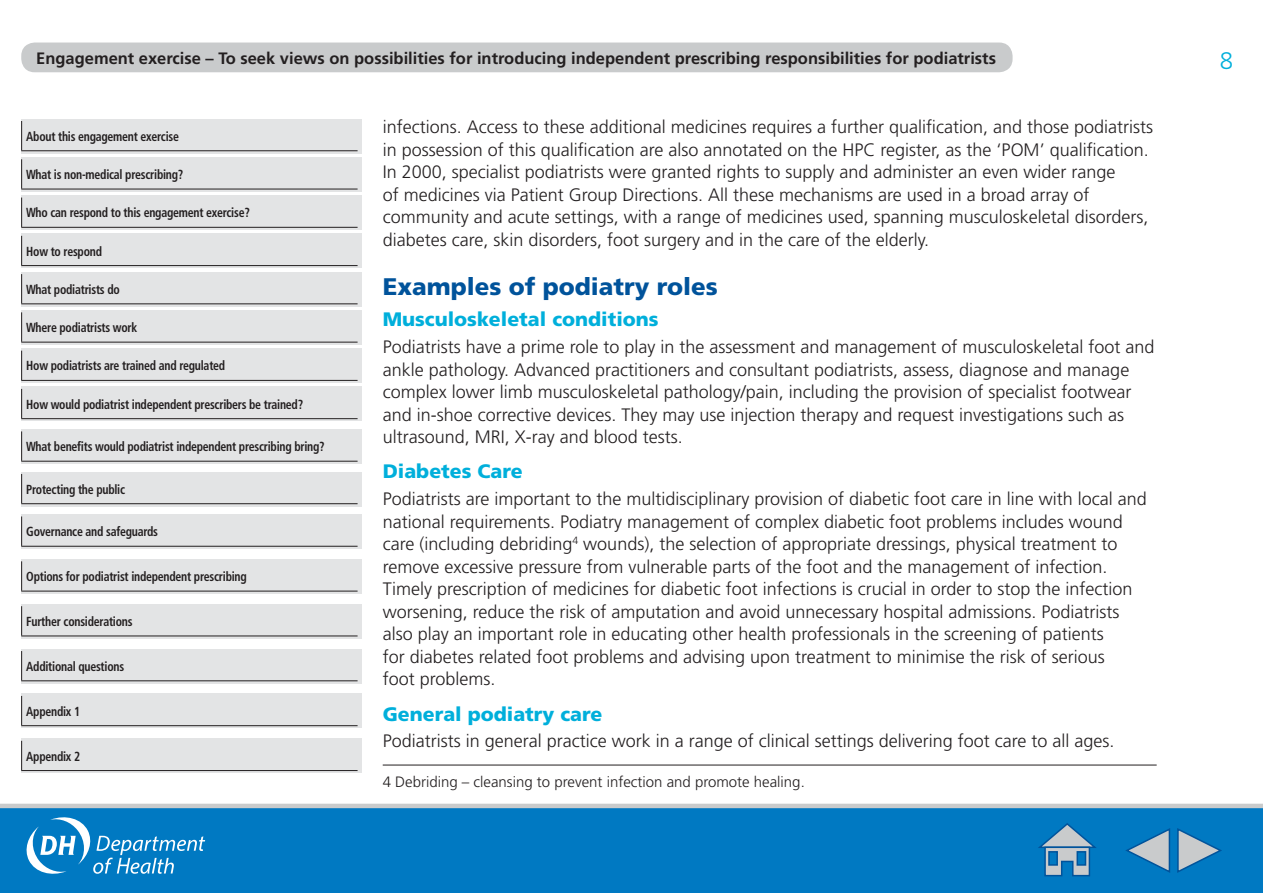
<style>
.page{position:relative;width:1263px;height:893px;background:#fff}
.page>*{position:absolute;margin:0;border:0;box-sizing:border-box;transform-origin:0 0}
.t1{font:900 24px "Frutiger";color:#00539b}
.t2{font:300 24px "Frutiger";color:#00afdb}
.t3{font:900 19.5px "Frutiger";color:#00afdb}
.t4{font:300 18px/22.5px "Frutiger";color:#231f20}
.t5{font:700 16.5px "Frutiger";color:#231f20}
.t6{font:300 15px "Frutiger";color:#231f20}
.t7{font:700 condensed 13.2px "Frutiger";letter-spacing:-.02em;color:#231f20;scale:.9 1}
</style>
<div class="page">
<div style="left:21px;top:43px;width:991px;height:29px;background:#c9cbcc;border-radius:13px"></div>
<div style="left:21px;top:119px;width:340px;height:34px;background:#e3e4e5"></div>
<svg style="left:21px;top:121px;width:1px;height:29px"></svg>
<hr style="left:21px;top:150px;width:337px;height:1px;background:#231f20">
<div style="left:21px;top:157px;width:340px;height:34px;background:#e3e4e5"></div>
<hr style="left:21px;top:159px;width:1px;height:30px;background:#231f20">
<hr style="left:21px;top:189px;width:337px;height:1px;background:#231f20">
<div style="left:21px;top:196px;width:340px;height:34px;background:#e3e4e5"></div>
<svg style="left:21px;top:198px;width:1px;height:29px"></svg>
<hr style="left:21px;top:227px;width:337px;height:1px;background:#231f20">
<div style="left:21px;top:234px;width:340px;height:34px;background:#e3e4e5"></div>
<svg style="left:21px;top:236px;width:1px;height:29px"></svg>
<hr style="left:21px;top:265px;width:337px;height:1px;background:#231f20">
<div style="left:21px;top:272px;width:340px;height:34px;background:#e3e4e5"></div>
<svg style="left:21px;top:274px;width:1px;height:29px"></svg>
<hr style="left:21px;top:303px;width:337px;height:1px;background:#231f20">
<div style="left:21px;top:310px;width:340px;height:34px;background:#e3e4e5"></div>
<hr style="left:21px;top:312px;width:1px;height:30px;background:#231f20">
<hr style="left:21px;top:342px;width:337px;height:1px;background:#231f20">
<div style="left:21px;top:349px;width:340px;height:34px;background:#e3e4e5"></div>
<svg style="left:21px;top:351px;width:1px;height:29px"></svg>
<hr style="left:21px;top:380px;width:337px;height:1px;background:#231f20">
<div style="left:21px;top:387px;width:340px;height:34px;background:#e3e4e5"></div>
<svg style="left:21px;top:389px;width:1px;height:29px"></svg>
<hr style="left:21px;top:418px;width:337px;height:1px;background:#231f20">
<div style="left:21px;top:429px;width:340px;height:34px;background:#e3e4e5"></div>
<hr style="left:21px;top:431px;width:1px;height:30px;background:#231f20">
<hr style="left:21px;top:461px;width:337px;height:1px;background:#231f20">
<div style="left:21px;top:472px;width:340px;height:34px;background:#e3e4e5"></div>
<svg style="left:21px;top:474px;width:1px;height:29px"></svg>
<hr style="left:21px;top:503px;width:337px;height:1px;background:#231f20">
<div style="left:21px;top:514px;width:340px;height:35px;background:#e3e4e5"></div>
<hr style="left:21px;top:516px;width:1px;height:30px;background:#231f20">
<hr style="left:21px;top:546px;width:337px;height:1px;background:#231f20">
<div style="left:21px;top:559px;width:340px;height:34px;background:#e3e4e5"></div>
<hr style="left:21px;top:561px;width:1px;height:30px;background:#231f20">
<hr style="left:21px;top:591px;width:337px;height:1px;background:#231f20">
<div style="left:21px;top:604px;width:340px;height:34px;background:#e3e4e5"></div>
<hr style="left:21px;top:606px;width:1px;height:30px;background:#231f20">
<hr style="left:21px;top:636px;width:337px;height:1px;background:#231f20">
<div style="left:21px;top:649px;width:340px;height:34px;background:#e3e4e5"></div>
<svg style="left:21px;top:651px;width:1px;height:29px"></svg>
<hr style="left:21px;top:680px;width:337px;height:1px;background:#231f20">
<div style="left:21px;top:694px;width:340px;height:34px;background:#e3e4e5"></div>
<svg style="left:21px;top:696px;width:1px;height:29px"></svg>
<hr style="left:21px;top:725px;width:337px;height:1px;background:#231f20">
<div style="left:21px;top:739px;width:340px;height:34px;background:#e3e4e5"></div>
<svg style="left:21px;top:741px;width:1px;height:29px"></svg>
<hr style="left:21px;top:770px;width:337px;height:1px;background:#231f20">
<div style="left:0;top:804px;width:1263px;height:89px;background:#0079c2"></div>
<svg style="left:27px;top:817px;width:178px;height:57px"></svg>
<svg style="left:1125px;top:827px;width:97px;height:47px"></svg>
<svg style="left:1036px;top:822px;width:63px;height:55px"></svg>
<hr style="left:383px;top:765px;width:774px;height:1px;background:#231f20">
<p class="t5" style="left:36px;top:49px;width:961px">Engagement exercise – To seek views on possibilities for introducing independent prescribing responsibilities for podiatrists</p>
<p class="t7" style="left:26px;top:128px;width:171px">About this engagement exercise</p>
<p class="t7" style="left:26px;top:167px;width:176px">What is non-medical prescribing?</p>
<p class="t7" style="left:26px;top:205px;width:250px">Who can respond to this engagement exercise?</p>
<p class="t7" style="left:26px;top:243px;width:86px">How to respond</p>
<p class="t7" style="left:26px;top:281px;width:105px">What podiatrists do</p>
<p class="t7" style="left:26px;top:320px;width:125px">Where podiatrists work</p>
<p class="t7" style="left:26px;top:358px;width:223px">How podiatrists are trained and regulated</p>
<p class="t7" style="left:26px;top:396px;width:309px">How would podiatrist independent prescribers be trained?</p>
<p class="t7" style="left:26px;top:439px;width:333px">What benefits would podiatrist independent prescribing bring?</p>
<p class="t7" style="left:26px;top:481px;width:111px">Protecting the public</p>
<p class="t7" style="left:26px;top:524px;width:148px">Governance and safeguards</p>
<p class="t7" style="left:26px;top:569px;width:247px">Options for podiatrist independent prescribing</p>
<p class="t7" style="left:26px;top:614px;width:120px">Further considerations</p>
<p class="t7" style="left:26px;top:658px;width:110px">Additional questions</p>
<p class="t7" style="left:26px;top:703px;width:61px">Appendix 1</p>
<p class="t7" style="left:26px;top:748px;width:61px">Appendix 2</p>
<p class="t4" style="left:383px;top:116px;width:772px">infections. Access to these additional medicines requires a further qualification, and those podiatrists in possession of this qualification are also annotated on the HPC register, as the ‘POM’ qualification.<br>In 2000, specialist podiatrists were granted rights to supply and administer an even wider range<br>of medicines via Patient Group Directions. All these mechanisms are used in a broad array of community and acute settings, with a range of medicines used, spanning musculoskeletal disorders, diabetes care, skin disorders, foot surgery and in the care of the elderly.</p>
<h2 class="t1" style="left:383px;top:273px;width:337px">Examples of podiatry roles</h2>
<h3 class="t3" style="left:383px;top:308px;width:277px">Musculoskeletal conditions</h3>
<p class="t4" style="left:383px;top:336px;width:773px">Podiatrists have a prime role to play in the assessment and management of musculoskeletal foot and ankle pathology. Advanced practitioners and consultant podiatrists, assess, diagnose and manage complex lower limb musculoskeletal pathology/pain, including the provision of specialist footwear and in-shoe corrective devices. They may use injection therapy and request investigations such as ultrasound, MRI, X-ray and blood tests.</p>
<h3 class="t3" style="left:383px;top:460px;width:141px">Diabetes Care</h3>
<p class="t4" style="left:383px;top:488px;width:766px">Podiatrists are important to the multidisciplinary provision of diabetic foot care in line with local and national requirements. Podiatry management of complex diabetic foot problems includes wound care (including debriding<sup>4</sup> wounds), the selection of appropriate dressings, physical treatment to remove excessive pressure from vulnerable parts of the foot and the management of infection.<br>Timely prescription of medicines for diabetic foot infections is crucial in order to stop the infection worsening, reduce the risk of amputation and avoid unnecessary hospital admissions. Podiatrists also play an important role in educating other health professionals in the screening of patients<br>for diabetes related foot problems and advising upon treatment to minimise the risk of serious<br>foot problems.</p>
<h3 class="t3" style="left:383px;top:702px;width:221px">General podiatry care</h3>
<p class="t4" style="left:383px;top:730px;width:733px">Podiatrists in general practice work in a range of clinical settings delivering foot care to all ages.</p>
<p class="t6" style="left:383px;top:773px;width:424px">4 Debriding – cleansing to prevent infection and promote healing.</p>
<h1 class="t2" style="left:1220px;top:47px;width:15px">8</h1>
</div>
